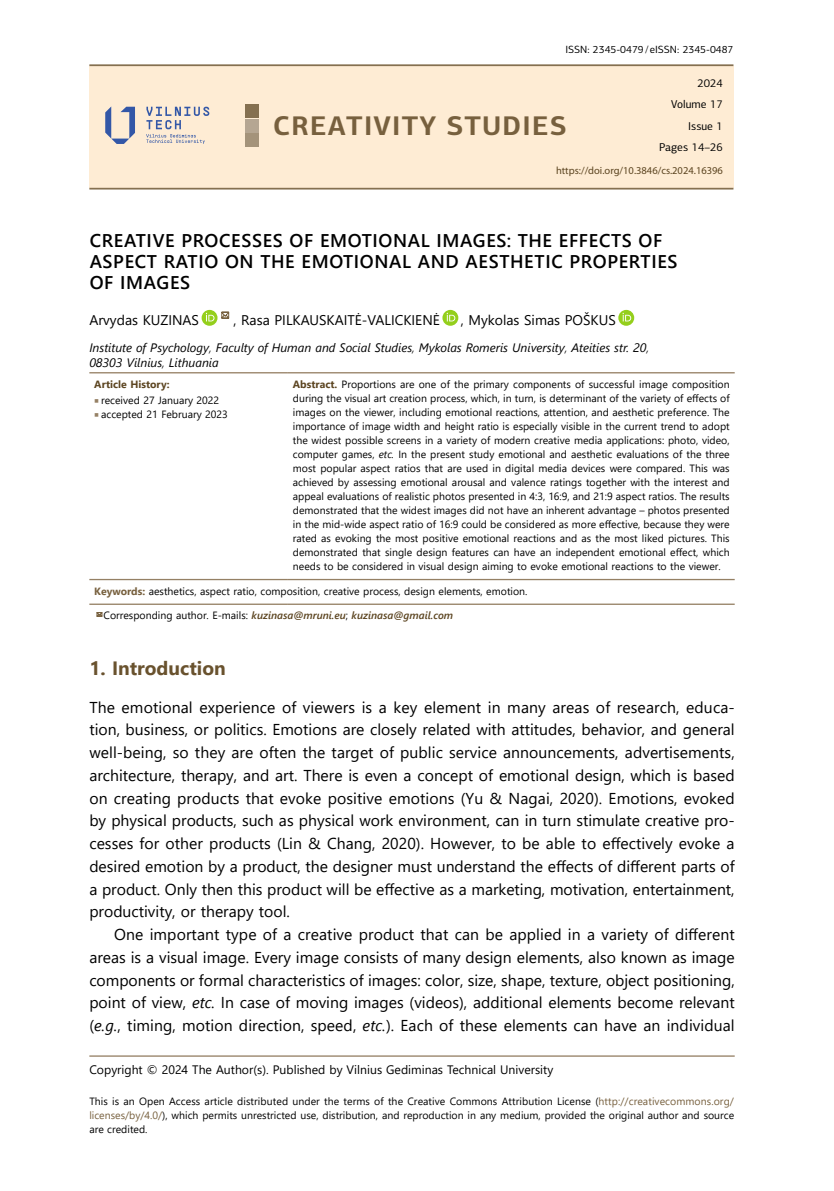
<style>
.page{position:relative;width:834px;height:1191px;background:#fff}
.page>*{position:absolute;margin:0;border:0;box-sizing:border-box;transform-origin:0 0}
.t1{font:700 27.12px "PF Centro Sans Pro";letter-spacing:.045em;color:#77603e}
.t2{font:700 19.25px "Segoe UI";color:#69522e}
.t3{font:600 18.38px/21px "Segoe UI";letter-spacing:.035em;color:#000}
.t4{font:15.75px/22.8px "Segoe UI";letter-spacing:.005em;color:#000;text-align:justify}
.t5{font:14px "Segoe UI";color:#000}
.t6{font:italic 12.25px/15.4px "Segoe UI";color:#000}
.t7{font:12.25px "Segoe UI";color:#000}
.t8{font:11.38px/21.2px "PF Centro Sans Pro";color:#000;text-align:right}
.t9{font:10.5px/14px "Segoe UI";color:#000;text-align:justify}
.t10{font:italic 600 10.5px "Segoe UI";color:#5c4521}
.t11{font:10.5px "Myriad Pro";color:#5c4521}
.t12{font:10.5px "PF Centro Sans Pro";color:#000}
.t13{font:700 10.5px "Segoe UI";color:#5c4521}
.s1{font-weight:300}
.s2{font-weight:700;color:#5c4521}
.s3{font-style:italic}
.s4{font-family:"Minion Pro";font-size:12.25px;color:#958064}
.s5{font-weight:700;color:#77603e}
.s6{font-weight:400;font-style:normal;color:#000}
.s7{color:#77603e}
</style>
<div class="page">
<hr style="left:89px;top:1055px;width:645px;height:1px;background:#958064">
<div style="left:89px;top:66px;width:644px;height:122px;background:#feecd4"></div>
<hr style="left:89px;top:64px;width:644px;height:2px;background:#857050">
<hr style="left:89px;top:188px;width:644px;height:1px;background:#857050">
<svg style="left:105px;top:106px;width:30px;height:38px"></svg>
<svg style="left:146px;top:107px;width:63px;height:37px"></svg>
<div style="left:246px;top:105px;width:13px;height:13px;background:#857050"></div>
<div style="left:246px;top:133px;width:13px;height:14px;background:#a4937a"></div>
<div style="left:246px;top:119px;width:13px;height:13px;background:#b5a692"></div>
<svg style="left:201px;top:310px;width:16px;height:16px"></svg>
<svg style="left:206px;top:313px;width:8px;height:8px"></svg>
<svg style="left:221px;top:311px;width:9px;height:8px"></svg>
<svg style="left:442px;top:310px;width:16px;height:16px"></svg>
<svg style="left:446px;top:313px;width:9px;height:8px"></svg>
<svg style="left:618px;top:310px;width:16px;height:16px"></svg>
<svg style="left:622px;top:313px;width:9px;height:8px"></svg>
<hr style="left:89px;top:372px;width:199px;height:1px;background:#958064">
<hr style="left:288px;top:372px;width:446px;height:1px;background:#958064">
<hr style="left:89px;top:579px;width:199px;height:1px;background:#958064">
<hr style="left:288px;top:579px;width:446px;height:1px;background:#958064">
<hr style="left:89px;top:603px;width:199px;height:2px;background:#958064">
<hr style="left:288px;top:603px;width:446px;height:2px;background:#958064">
<svg style="left:96px;top:612px;width:7px;height:5px"></svg>
<p class="t12" style="left:565px;top:43px;width:169px">ISSN: 2345-0479/eISSN: 2345-0487</p>
<p class="t8" style="left:659px;top:73px;width:65px">2024<br>Volume 17<br>Issue 1<br>Pages 14–26</p>
<p class="t11" style="left:556px;top:164px;width:168px">https://doi.org/10.3846/cs.2024.16396</p>
<h1 class="t1" style="left:273px;top:109px;width:295px">CREATIVITY STUDIES</h1>
<h3 class="t3" style="left:90px;top:228px;width:589px">CREATIVE PROCESSES OF EMOTIONAL IMAGES: THE EFFECTS OF<br>ASPECT RATIO ON THE EMOTIONAL AND AESTHETIC PROPERTIES<br>OF IMAGES</h3>
<h3 class="t5" style="left:89px;top:307px;width:111px">Arvydas KUZINAS</h3>
<h3 class="t5" style="left:233px;top:307px;width:208px">, Rasa PILKAUSKAITĖ-VALICKIENĖ</h3>
<h3 class="t5" style="left:461px;top:307px;width:156px">, Mykolas Simas POŠKUS</h3>
<p class="t6" style="left:89px;top:338px;width:561px">Institute of Psychology<span class="s1">,</span> Faculty of Human and Social Studies<span class="s1">,</span> Mykolas Romeris University<span class="s1">,</span> Ateities str. 20<span class="s1">,<br></span>08303 Vilnius<span class="s1">,</span> Lithuania</p>
<p class="t13" style="left:94px;top:374px;width:77px">Article History:</p>
<p class="t9" style="left:293px;top:376px;width:438px"><span class="s2">Abstract.</span> Proportions are one of the primary components of successful image composition during the visual art creation process, which, in turn, is determinant of the variety of effects of images on the viewer, including emotional reactions, attention, and aesthetic preference. The importance of image width and height ratio is especially visible in the current trend to adopt the widest possible screens in a variety of modern creative media applications: photo, video, computer games, <span class="s3">etc.</span> In the present study emotional and aesthetic evaluations of the three most popular aspect ratios that are used in digital media devices were compared. This was achieved by assessing emotional arousal and valence ratings together with the interest and appeal evaluations of realistic photos presented in 4:3, 16:9, and 21:9 aspect ratios. The results demonstrated that the widest images did not have an inherent advantage – photos presented in the mid-wide aspect ratio of 16:9 could be considered as more effective, because they were rated as evoking the most positive emotional reactions and as the most liked pictures. This demonstrated that single design features can have an independent emotional effect, which needs to be considered in visual design aiming to evoke emotional reactions to the viewer.</p>
<p class="t9" style="left:94px;top:392px;width:126px"><span class="s4">■</span> received 27 January 2022</p>
<p class="t9" style="left:94px;top:406px;width:135px"><span class="s4">■</span> accepted 21 February 2023</p>
<p class="t9" style="left:94px;top:583px;width:434px"><span class="s5">Keywords:</span> aesthetics, aspect ratio, composition, creative process, design elements, emotion.</p>
<p class="t10" style="left:103px;top:606px;width:351px"><span class="s6">Corresponding author. E-mails:</span> kuzinasa@mruni.eu<span class="s6">;</span> kuzinasa@gmail.com</p>
<h2 class="t2" style="left:89px;top:650px;width:138px">1. Introduction</h2>
<p class="t4" style="left:89px;top:694px;width:646px">The emotional experience of viewers is a key element in many areas of research, educa&shy;tion, business, or politics. Emotions are closely related with attitudes, behavior, and general well-being, so they are often the target of public service announcements, advertisements, architecture, therapy, and art. There is even a concept of emotional design, which is based on creating products that evoke positive emotions (Yu &amp; Nagai, 2020). Emotions, evoked by physical products, such as physical work environment, can in turn stimulate creative pro&shy;cesses for other products (Lin &amp; Chang, 2020). However, to be able to effectively evoke a desired emotion by a product, the designer must understand the effects of different parts of a product. Only then this product will be effective as a marketing, motivation, entertainment, productivity, or therapy tool.</p>
<p class="t4" style="left:89px;top:921px;width:646px;text-indent:25px">One important type of a creative product that can be applied in a variety of different areas is a visual image. Every image consists of many design elements, also known as image components or formal characteristics of images: color, size, shape, texture, object positioning, point of view, <span class="s3">etc.</span> In case of moving images (videos), additional elements become relevant (<span class="s3">e.g.</span>, timing, motion direction, speed, <span class="s3">etc.</span>). Each of these elements can have an individual</p>
<p class="t7" style="left:89px;top:1058px;width:465px">Copyright © 2024 The Author(s). Published by Vilnius Gediminas Technical University</p>
<p class="t9" style="left:89px;top:1093px;width:646px">This is an Open Access article distributed under the terms of the Creative Commons Attribution License (<span class="s7">http://creativecommons.org/ licenses/by/4.0/</span>), which permits unrestricted use, distribution, and reproduction in any medium, provided the original author and source are credited.</p>
</div>
